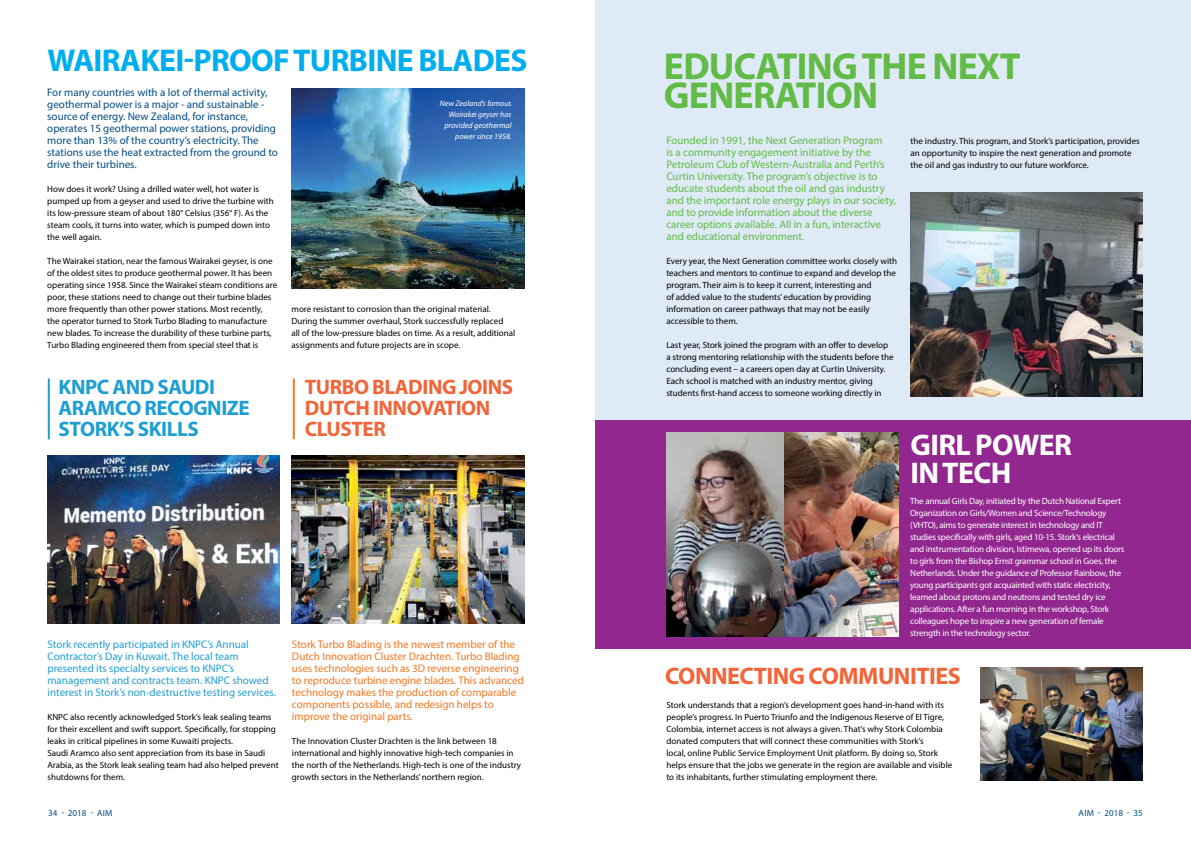
<style>
.page{position:relative;width:1191px;height:842px;background:#fff}
.page>*{position:absolute;margin:0;border:0;box-sizing:border-box;transform-origin:0 0}
.t1{font:700 37.7px "Myriad Pro";letter-spacing:-.015em;color:#62bb46}
.t2{font:700 31.6px "Myriad Pro";letter-spacing:-.02em;color:#00aeef}
.t3{font:700 30px/28px "Myriad Pro";letter-spacing:-.02em;color:#fff}
.t4{font:700 24px "Myriad Pro";color:#f26539}
.t5{font:700 21px/21px "Myriad Pro";letter-spacing:-.02em;color:#1e9ed3}
.t6{font:700 21px "Myriad Pro";letter-spacing:-.02em;color:#f26539}
.t7{font:11px/12px "Myriad Pro";color:#62bb46}
.t8{font:11px/12px "Myriad Pro";color:#f47721}
.t9{font:11px/12px "Myriad Pro";color:#054d83}
.t10{font:11px/12px "Myriad Pro";color:#229ed3}
.t11{font:9px/12px "Myriad Pro";color:#000}
.t12{font:9px/12px "Myriad Pro";letter-spacing:-.02em;color:#fff}
.t13{font:9px "Myriad Pro";color:#054d83}
.t14{font:italic 8px/11px "Myriad Pro";color:#fff;text-align:right}
</style>
<div class="page">
<div style="left:595px;top:0;width:596px;height:420px;background:#deeaf6"></div>
<div style="left:595px;top:420px;width:596px;height:228px;background:#92278f"></div>
<img style="left:910px;top:192px;width:232px;height:204px">
<img style="left:783px;top:432px;width:116px;height:204px">
<img style="left:666px;top:432px;width:117px;height:204px">
<img style="left:980px;top:668px;width:162px;height:112px">
<img style="left:292px;top:89px;width:232px;height:199px">
<img style="left:47px;top:455px;width:233px;height:168px">
<hr style="left:293px;top:378px;width:2px;height:61px;background:#f47721">
<hr style="left:48px;top:378px;width:2px;height:61px;background:#229ed3">
<img style="left:292px;top:455px;width:232px;height:168px">
<h2 class="t2" style="left:48px;top:40px;width:44px">WAIRA</h2>
<h2 class="t2" style="left:140px;top:40px;width:92px">KEI-PROO</h2>
<h2 class="t2" style="left:273px;top:40px;width:75px">F TURBINE</h2>
<h2 class="t2" style="left:418px;top:40px;width:111px">BLADES</h2>
<p class="t14" style="left:440px;top:97px;width:73px">New Zealand’s famous<br>Wairakei geyser has provided geothermal power since 1958.</p>
<p class="t9" style="left:47px;top:86px;width:232px">For many countries with a lot of thermal activity, geothermal power is a major - and sustainable - source of energy. New Zealand, for instance, operates 15 geothermal power stations, providing more than 13% of the country’s electricity. The stations use the heat extracted from the ground to drive their turbines.</p>
<p class="t11" style="left:47px;top:183px;width:228px">How does it work? Using a drilled water well, hot water is pumped up from a geyser and used to drive the turbine with its low-pressure steam of about 180° Celsius (356° F). As the steam cools, it turns into water, which is pumped down into the well again.</p>
<p class="t11" style="left:47px;top:255px;width:231px">The Wairakei station, near the famous Wairakei geyser, is one of the oldest sites to produce geothermal power. It has been operating since 1958. Since the Wairakei steam conditions are poor, these stations need to change out their turbine blades more frequently than other power stations. Most recently, the operator turned to Stork Turbo Blading to manufacture new blades. To increase the durability of these turbine parts, Turbo Blading engineered them from special steel that is</p>
<p class="t11" style="left:291px;top:303px;width:225px">more resistant to corrosion than the original material.<br>During the summer overhaul, Stork successfully replaced<br>all of the low-pressure blades on time. As a result, additional assignments and future projects are in scope.</p>
<h3 class="t5" style="left:59px;top:376px;width:193px">KNPC AND SAUDI<br>ARAMCO RECOGNIZE<br>STORK’S SKILLS</h3>
<h3 class="t6" style="left:305px;top:373px;width:39px">TURBO</h3>
<h3 class="t6" style="left:372px;top:373px;width:36px">BLADING</h3>
<h3 class="t6" style="left:459px;top:373px;width:55px">JOINS</h3>
<h3 class="t6" style="left:305px;top:394px;width:41px">DUTCH</h3>
<h3 class="t6" style="left:373px;top:394px;width:13px">INNOVATION</h3>
<h3 class="t6" style="left:305px;top:415px;width:59px">CLUSTER</h3>
<p class="t10" style="left:47px;top:638px;width:230px">Stork recently participated in KNPC’s Annual Contractor’s Day in Kuwait. The local team presented its specialty services to KNPC’s management and contracts team. KNPC showed interest in Stork’s non-destructive testing services.</p>
<p class="t11" style="left:47px;top:711px;width:233px">KNPC also recently acknowledged Stork’s leak sealing teams for their excellent and swift support. Specifically, for stopping leaks in critical pipelines in some Kuwaiti projects.<br>Saudi Aramco also sent appreciation from its base in Saudi Arabia, as the Stork leak sealing team had also helped prevent shutdowns for them.</p>
<p class="t8" style="left:292px;top:638px;width:233px">Stork Turbo Blading is the newest member of the Dutch Innovation Cluster Drachten. Turbo Blading uses technologies such as 3D reverse engineering to reproduce turbine engine blades. This advanced technology makes the production of comparable components possible, and redesign helps to improve the original parts.</p>
<p class="t11" style="left:292px;top:735px;width:231px">The Innovation Cluster Drachten is the link between 18 international and highly innovative high-tech companies in the north of the Netherlands. H igh-tech is one of the industry growth sectors in the Netherlands’ northern region.</p>
<h1 class="t1" style="left:664px;top:42px;width:91px">EDUCATING</h1>
<h1 class="t1" style="left:861px;top:42px;width:23px">THE</h1>
<h1 class="t1" style="left:932px;top:42px;width:83px">NEXT</h1>
<h1 class="t1" style="left:664px;top:70px;width:23px">GENERATION</h1>
<p class="t7" style="left:666px;top:134px;width:231px">Founded in 1991, the Next Generation Program<br>is a community engagement initiative by the Petroleum Club of Western-Australia and Perth’s Curtin University. The program’s objective is to educate students about the oil and gas industry and the important role energy plays in our society, and to provide information about the diverse career options available. All in a fun, interactive and educational environment.</p>
<p class="t11" style="left:666px;top:255px;width:232px">Every year, the Next Generation committee works closely with teachers and mentors to continue to expand and develop the program. Their aim is to keep it current, interesting and<br>of added value to the students’ education by providing information on career pathways that may not be easily accessible to them.</p>
<p class="t11" style="left:666px;top:339px;width:229px">Last year, Stork joined the program with an offer to develop a strong mentoring relationship with the students before the concluding event – a careers open day at Curtin University.<br>Each school is matched with an industry mentor, giving students first-hand access to someone working directly in</p>
<p class="t11" style="left:910px;top:135px;width:231px">the industry. This program, and Stork’s participation, provides an opportunity to inspire the next generation and promote the oil and gas industry to our future workforce.</p>
<h3 class="t3" style="left:910px;top:429px;width:163px">GIRL POWER<br>IN TECH</h3>
<p class="t12" style="left:910px;top:495px;width:216px">The annual Girls Day, initiated by the Dutch National Expert Organization on Girls/Women and Science/Technology (VHTO), aims to generate interest in technology and IT studies specifically with girls, aged 10-15. Stork’s electrical and instrumentation division, Istimewa, opened up its doors to girls from the Bishop Ernst grammar school in Goes, the Netherlands. Under the guidance of Professor Rainbow, the young participants got acquainted with static electricity, learned about protons and neutrons and tested dry ice applications. After a fun morning in the workshop, Stork colleagues hope to inspire a new generation of female strength in the technology sector.</p>
<h3 class="t4" style="left:665px;top:661px;width:28px">CONNECTING</h3>
<h3 class="t4" style="left:808px;top:661px;width:18px">COMM</h3>
<h3 class="t4" style="left:878px;top:661px;width:28px">UNITIE</h3>
<h3 class="t4" style="left:947px;top:661px;width:14px">S</h3>
<p class="t11" style="left:666px;top:699px;width:287px">Stork understands that a region’s development goes hand-in-hand with its people’s progress. In Puerto Triunfo and the Indigenous Reserve of El Tigre, Colombia, internet access is not always a given. That’s why Stork Colombia donated computers that will connect these communities with Stork’s<br>local, online Public Service Employment Unit platform. By doing so, Stork helps ensure that the jobs we generate in the region are available and visible to its inhabitants, further stimulating employment there.</p>
<p class="t13" style="left:48px;top:807px;width:66px">34 - 2018 - AIM</p>
<p class="t13" style="left:1078px;top:807px;width:66px">AIM - 2018 - 35</p>
</div>
